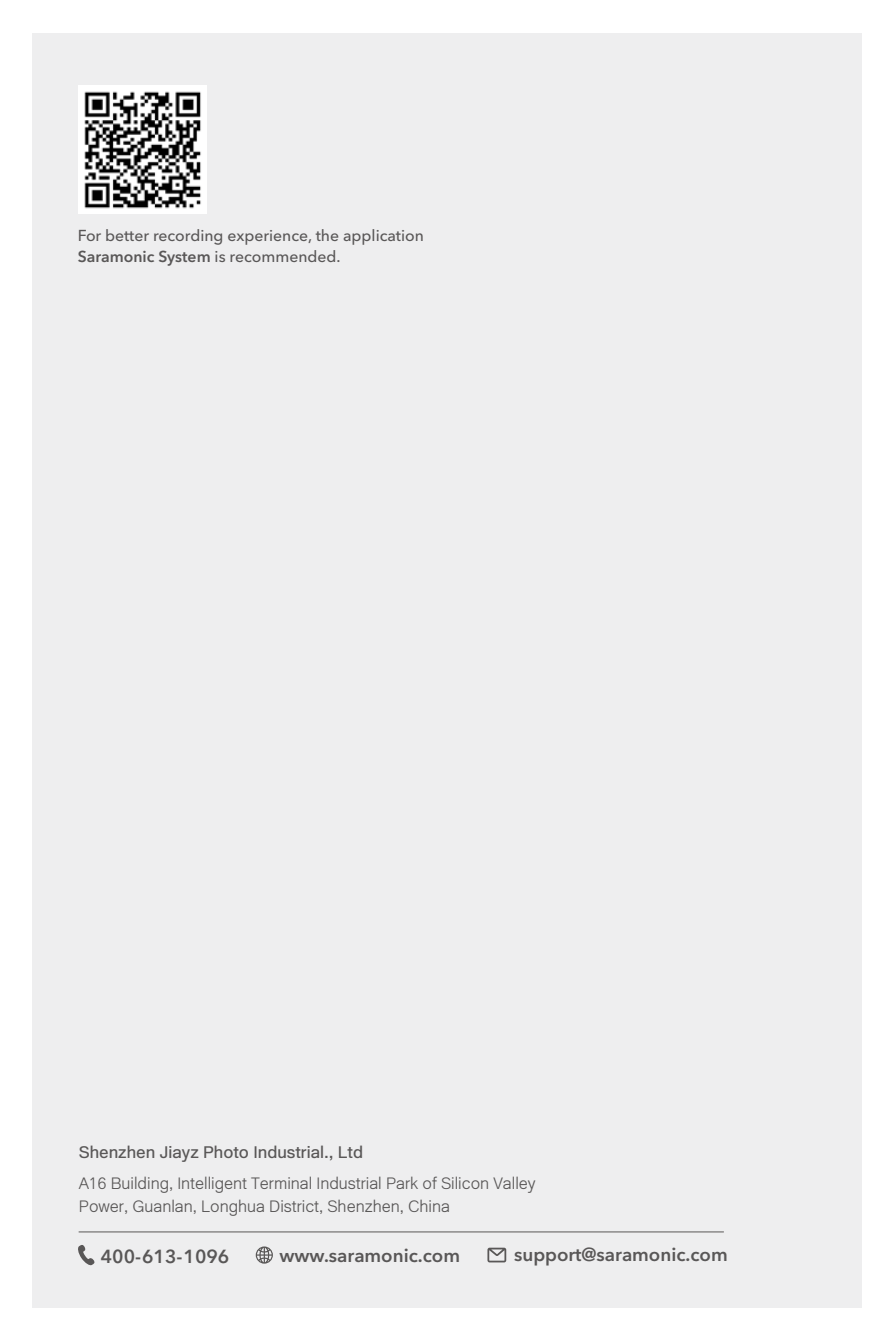
<style>
.page{position:relative;width:893px;height:1340px;background:#fff}
.page>*{position:absolute;margin:0;border:0;box-sizing:border-box;transform-origin:0 0}
.t1{font:600 18.9px "Avenir Next LT Pro";color:#595757}
.t2{font:500 16.2px/22.9px "ARUD Jing Xi Hei E1 G30";color:#595757}
.t3{font:700 16.2px "ARUD Jing Xi Hei E1 G30";color:#595757}
.t4{font:500 15.75px/20.2px "Avenir Next LT Pro";color:#595757}
.s1{font-weight:600}
</style>
<div class="page">
<div style="left:32px;top:33px;width:829px;height:1274px;background:#eeeeef"></div>
<hr style="left:79px;top:1231px;width:645px;height:1px;background:#595757">
<svg style="left:78px;top:1245px;width:17px;height:21px"></svg>
<svg style="left:256px;top:1246px;width:17px;height:17px"></svg>
<svg style="left:487px;top:1247px;width:19px;height:15px"></svg>
<img style="left:78px;top:86px;width:128px;height:127px">
<p class="t4" style="left:78px;top:225px;width:348px">For better recording experience, the application<br><span class="s1">Saramonic System</span> is recommended.</p>
<p class="t3" style="left:79px;top:1142px;width:286px">Shenzhen Jiayz Photo Industrial., Ltd</p>
<p class="t2" style="left:79px;top:1171px;width:458px">A16 Building, Intelligent Terminal Industrial Park of Silicon Valley<br>Power, Guanlan, Longhua District, Shenzhen, China</p>
<p class="t1" style="left:101px;top:1244px;width:130px">400-613-1096</p>
<p class="t1" style="left:279px;top:1243px;width:182px">www.saramonic.com</p>
<p class="t1" style="left:514px;top:1242px;width:215px">support@saramonic.com</p>
</div>
